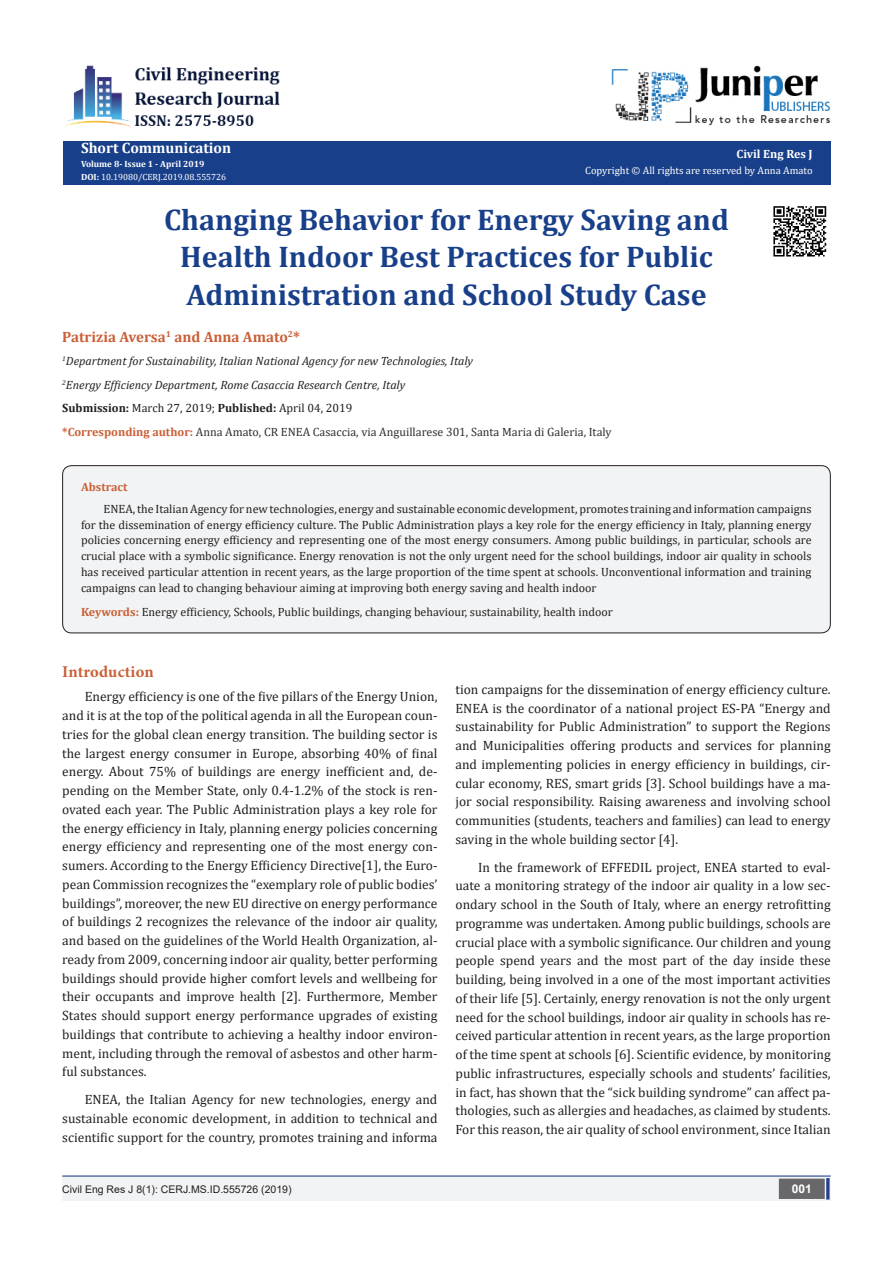
<style>
.page{position:relative;width:893px;height:1263px;background:#fff}
.page>*{position:absolute;margin:0;border:0;box-sizing:border-box;transform-origin:0 0}
.t1{font:700 30px/37.5px "Cambria";color:#183f89;text-align:center}
.List_Paragraph{font:700 16.5px "Minion Pro";letter-spacing:.005em;color:#ca5f37}
.t2{font:700 15px "Cambria";color:#ca5f37}
.t3{font:700 15px "Cambria";color:#fff}
.List_Paragraph-2{font:13.5px/18.8px "Cambria";color:#231f20;text-align:justify}
.t4{font:12px/15.8px "Cambria";color:#231f20;text-align:justify}
.t5{font:italic 12px "Cambria";color:#231f20}
.t6{font:12px "Cambria";color:#312f30}
.t7{font:700 12px "Cambria";color:#fff}
.t8{font:700 12px "Cambria";color:#ca5f37}
.t9{font:700 12px "Arial";color:#fff}
.t10{font:10.5px "Cambria";color:#fff}
.t11{font:10.5px "Arial";color:#231f20}
.t12{font:9px "Cambria";color:#fff}
.t13{font:700 9px "Cambria";color:#fff}
.s1{font-weight:700}
.s2{font-weight:700;color:#ca5f37}
.s3{font-weight:700;color:#ca6035}
</style>
<div class="page">
<div style="left:63px;top:141px;width:768px;height:43px;background:#183f89"></div>
<hr style="left:62px;top:1175px;width:769px;height:1px;background:#253f8e">
<div style="left:62px;top:1177px;width:494px;height:24px;background:#f2f3f4"></div>
<div style="left:510px;top:1177px;width:321px;height:24px;background:#f2f3f4"></div>
<div style="left:780px;top:1179px;width:44px;height:19px;background:#68676a"></div>
<div style="left:779px;top:1178px;width:46px;height:21px;border:2px solid #68676a"></div>
<div style="left:826px;top:1178px;width:3px;height:21px;background:#253f8e;border:2px solid #253f8e"></div>
<img style="left:612px;top:65px;width:218px;height:61px">
<img style="left:63px;top:65px;width:217px;height:63px">
<div style="left:63px;top:466px;width:767px;height:167px;background:#f2f3f4;border-radius:9px"></div>
<div style="left:62px;top:465px;width:769px;height:168px;border:1px solid #231f20;border-radius:9px"></div>
<img style="left:773px;top:206px;width:54px;height:51px">
<p class="t3" style="left:81px;top:138px;width:152px">Short Communication</p>
<p class="t13" style="left:81px;top:157px;width:125px">Volume 8- Issue 1 - April 2019</p>
<p class="t12" style="left:81px;top:172px;width:147px"><span class="s1">DOI:</span> 10.19080/CERJ.2019.08.555726</p>
<p class="t7" style="left:736px;top:145px;width:78px">Civil Eng Res J</p>
<p class="t10" style="left:585px;top:164px;width:229px">Copyright © All rights are reserved by Anna Amato</p>
<p class="t1" style="left:164px;top:200px;width:566px">Changing Behavior for Energy Saving and<br>Health Indoor Best Practices for Public<br>Administration and School Study Case</p>
<p class="t2" style="left:62px;top:326px;width:239px">Patrizia Aversa<sup>1</sup> and Anna Amato<sup>2</sup>*</p>
<p class="t5" style="left:62px;top:353px;width:412px"><sup>1</sup>Department for Sustainability, Italian National Agency for new Technologies, Italy</p>
<p class="t5" style="left:62px;top:376px;width:345px"><sup>2</sup>Energy Efficiency Department, Rome Casaccia Research Centre, Italy</p>
<p class="t4" style="left:62px;top:400px;width:292px"><span class="s1">Submission:</span> March 27, 2019; <span class="s1">Published:</span> April 04, 2019</p>
<p class="t6" style="left:62px;top:424px;width:551px"><span class="s2">*Corresponding author:</span> Anna Amato, CR ENEA Casaccia, via Anguillarese 301, Santa Maria di Galeria, Italy</p>
<p class="t8" style="left:81px;top:478px;width:48px">Abstract</p>
<p class="t4" style="left:81px;top:501px;width:732px;text-indent:22px">ENEA, the Italian Agency for new technologies, energy and sustainable economic development, promotes training and information campaigns for the dissemination of energy efficiency culture. The Public Administration plays a key role for the energy efficiency in Italy, planning energy policies concerning energy efficiency and representing one of the most energy consumers. Among public buildings, in particular, schools are crucial place with a symbolic significance. Energy renovation is not the only urgent need for the school buildings, indoor air quality in schools has received particular attention in recent years, as the large proportion of the time spent at schools. Unconventional information and training campaigns can lead to changing behaviour aiming at improving both energy saving and health indoor</p>
<p class="t4" style="left:81px;top:604px;width:533px"><span class="s3">Keywords:</span> Energy efficiency, Schools, Public buildings, changing behaviour, sustainability, health indoor</p>
<p class="List_Paragraph" style="left:62px;top:660px;width:93px">Introduction</p>
<p class="List_Paragraph-2" style="left:62px;top:687px;width:377px;text-indent:22px">Energy efficiency is one of the five pillars of the Energy Union, and it is at the top of the political agenda in all the European coun&shy;tries for the global clean energy transition. The building sector is the largest energy consumer in Europe, absorbing 40% of final energy. About 75% of buildings are energy inefficient and, de&shy;pending on the Member State, only 0.4-1.2% of the stock is ren&shy;ovated each year. The Public Administration plays a key role for the energy efficiency in Italy, planning energy policies concerning energy efficiency and representing one of the most energy con&shy;sumers. According to the Energy Efficiency Directive[1], the Euro&shy;pean Commission recognizes the “exemplary role of public bodies’ buildings”, moreover, the new EU directive on energy performance of buildings 2 recognizes the relevance of the indoor air quality, and based on the guidelines of the World Health Organization, al&shy;ready from 2009, concerning indoor air quality, better performing buildings should provide higher comfort levels and wellbeing for their occupants and improve health [2]. Furthermore, Member States should support energy performance upgrades of existing buildings that contribute to achieving a healthy indoor environ&shy;ment, including through the removal of asbestos and other harm&shy;ful substances.</p>
<p class="List_Paragraph-2" style="left:62px;top:1090px;width:377px;text-indent:22px">ENEA, the Italian Agency for new technologies, energy and sustainable economic development, in addition to technical and scientific support for the country, promotes training and informa</p>
<p class="List_Paragraph-2" style="left:455px;top:680px;width:377px">tion campaigns for the dissemination of energy efficiency culture.<br>ENEA is the coordinator of a national project ES-PA “Energy and sustainability for Public Administration” to support the Regions and Municipalities offering products and services for planning and implementing policies in energy efficiency in buildings, cir&shy;cular economy, RES, smart grids [3]. School buildings have a ma&shy;jor social responsibility. Raising awareness and involving school communities (students, teachers and families) can lead to energy saving in the whole building sector [4].</p>
<p class="List_Paragraph-2" style="left:455px;top:857px;width:377px;text-indent:22px">In the framework of EFFEDIL project, ENEA started to eval&shy;uate a monitoring strategy of the indoor air quality in a low sec&shy;ondary school in the South of Italy, where an energy retrofitting programme was undertaken. Among public buildings, schools are crucial place with a symbolic significance. Our children and young people spend years and the most part of the day inside these building, being involved in a one of the most important activities of their life [5]. Certainly, energy renovation is not the only urgent need for the school buildings, indoor air quality in schools has re&shy;ceived particular attention in recent years, as the large proportion of the time spent at schools [6]. Scientific evidence, by monitoring public infrastructures, especially schools and students’ facilities, in fact, has shown that the “sick building syndrome” can affect pa&shy;thologies, such as allergies and headaches, as claimed by students.<br>For this reason, the air quality of school environment, since Italian</p>
<p class="t11" style="left:62px;top:1182px;width:231px">Civil Eng Res J 8(1): CERJ.MS.ID.555726 (2019)</p>
<p class="t9" style="left:792px;top:1180px;width:22px">001</p>
</div>
